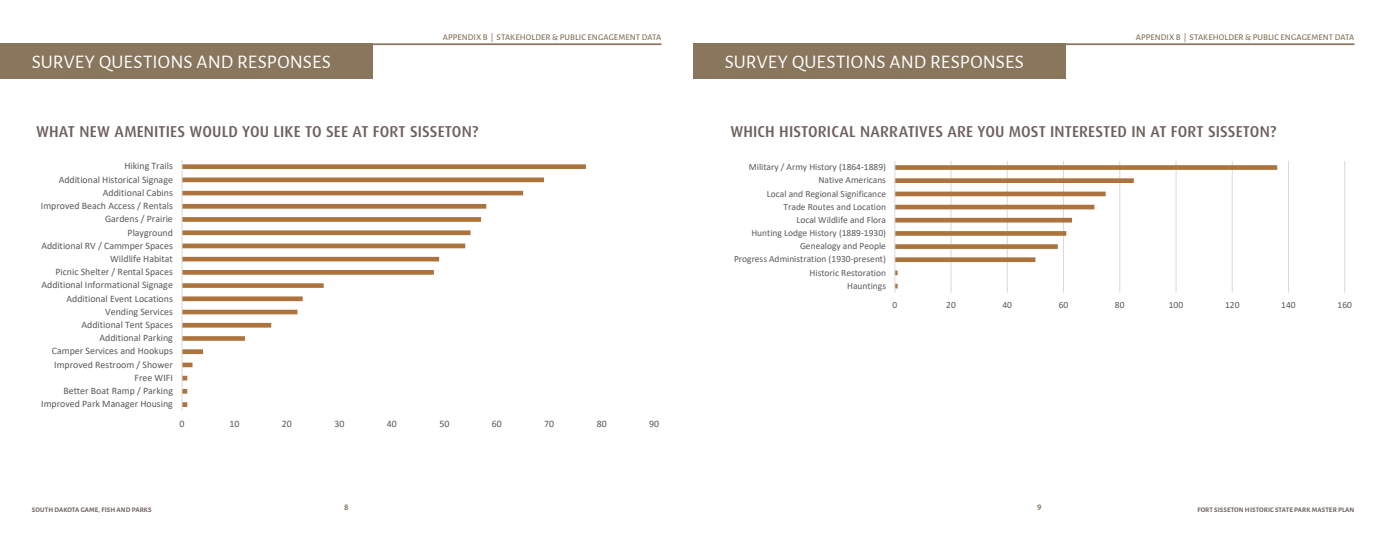
<style>
.page{position:relative;width:1386px;height:536px;background:#fff}
.page>*{position:absolute;margin:0;border:0;box-sizing:border-box;transform-origin:0 0}
.t1{font:19.25px "Alegreya Sans";letter-spacing:.005em;color:#fff}
.t2{font:500 15.75px "Dax Pro";letter-spacing:.005em;color:#6d605d}
.t3{font:9.89px "Calibri";color:#595959}
.t4{font:9.45px "Calibri";color:#595959}
.t5{font:500 8.75px "Alegreya Sans";letter-spacing:.01em;color:#89765d}
.t6{font:700 7.88px "Dax Pro";color:#89765d}
.t7{font:700 7px "Alegreya Sans";letter-spacing:.02em;color:#6d605d}
</style>
<div class="page">
<hr style="left:0;top:43px;width:662px;height:2px;background:#89765d">
<hr style="left:724px;top:43px;width:630px;height:2px;background:#89765d">
<div style="left:0;top:43px;width:372px;height:36px;background:#89765d"></div>
<div style="left:693px;top:43px;width:372px;height:36px;background:#89765d"></div>
<svg style="left:183px;top:164px;width:403px;height:243px"></svg>
<hr style="left:182px;top:160px;width:1px;height:251px;background:#dad9d8">
<hr style="left:951px;top:161px;width:1px;height:131px;background:#dad9d8">
<hr style="left:1007px;top:161px;width:1px;height:131px;background:#dad9d8">
<hr style="left:1063px;top:161px;width:1px;height:131px;background:#dad9d8">
<hr style="left:1119px;top:161px;width:1px;height:131px;background:#dad9d8">
<hr style="left:1176px;top:161px;width:1px;height:131px;background:#dad9d8">
<hr style="left:1232px;top:161px;width:1px;height:131px;background:#dad9d8">
<hr style="left:1288px;top:161px;width:1px;height:131px;background:#dad9d8">
<hr style="left:1344px;top:161px;width:1px;height:131px;background:#dad9d8">
<svg style="left:895px;top:165px;width:382px;height:123px"></svg>
<hr style="left:894px;top:161px;width:1px;height:131px;background:#dad9d8">
<h1 class="t1" style="left:32px;top:48px;width:301px">SURVEY QUESTIONS AND RESPONSES</h1>
<p class="t5" style="left:443px;top:30px;width:220px">APPENDIX B | STAKEHOLDER &amp; PUBLIC ENGAGEMENT DATA</p>
<p class="t5" style="left:1136px;top:30px;width:220px">APPENDIX B | STAKEHOLDER &amp; PUBLIC ENGAGEMENT DATA</p>
<h1 class="t1" style="left:725px;top:48px;width:301px">SURVEY QUESTIONS AND RESPONSES</h1>
<h2 class="t2" style="left:36px;top:122px;width:444px">WHAT NEW AMENITIES WOULD YOU LIKE TO SEE AT FORT SISSETON?</h2>
<h2 class="t2" style="left:730px;top:122px;width:548px">WHICH HISTORICAL NARRATIVES ARE YOU MOST INTERESTED IN AT FORT SISSETON?</h2>
<p class="t3" style="left:124px;top:159px;width:50px">Hiking Trails</p>
<p class="t3" style="left:59px;top:172px;width:116px">Additional Historical Signage</p>
<p class="t3" style="left:103px;top:186px;width:71px">Additional Cabins</p>
<p class="t3" style="left:41px;top:199px;width:134px">Improved Beach Access / Rentals</p>
<p class="t3" style="left:105px;top:212px;width:69px">Gardens / Prairie</p>
<p class="t3" style="left:128px;top:225px;width:47px">Playground</p>
<p class="t3" style="left:41px;top:238px;width:133px">Additional RV / Cammper Spaces</p>
<p class="t3" style="left:110px;top:252px;width:64px">Wildlife Habitat</p>
<p class="t3" style="left:55px;top:265px;width:119px">Picnic Shelter / Rental Spaces</p>
<p class="t3" style="left:41px;top:278px;width:133px">Additional Informational Signage</p>
<p class="t3" style="left:66px;top:291px;width:108px">Additional Event Locations</p>
<p class="t3" style="left:105px;top:304px;width:69px">Vending Services</p>
<p class="t3" style="left:82px;top:318px;width:93px">Additional Tent Spaces</p>
<p class="t3" style="left:100px;top:331px;width:75px">Additional Parking</p>
<p class="t3" style="left:52px;top:344px;width:122px">Camper Services and Hookups</p>
<p class="t3" style="left:54px;top:357px;width:120px">Improved Restroom / Shower</p>
<p class="t3" style="left:135px;top:370px;width:40px">Free WIFI</p>
<p class="t3" style="left:63px;top:384px;width:111px">Better Boat Ramp / Parking</p>
<p class="t3" style="left:41px;top:397px;width:133px">Improved Park Manager Housing</p>
<p class="t3" style="left:180px;top:416px;width:6px">0</p>
<p class="t3" style="left:229px;top:416px;width:11px">10</p>
<p class="t3" style="left:282px;top:416px;width:11px">20</p>
<p class="t3" style="left:334px;top:416px;width:11px">30</p>
<p class="t3" style="left:387px;top:416px;width:11px">40</p>
<p class="t3" style="left:439px;top:416px;width:11px">50</p>
<p class="t3" style="left:492px;top:416px;width:11px">60</p>
<p class="t3" style="left:544px;top:416px;width:11px">70</p>
<p class="t3" style="left:597px;top:416px;width:11px">80</p>
<p class="t3" style="left:649px;top:416px;width:11px">90</p>
<p class="t4" style="left:749px;top:160px;width:139px">Military / Army History (1864-1889)</p>
<p class="t4" style="left:818px;top:173px;width:69px">Native Americans</p>
<p class="t4" style="left:767px;top:187px;width:121px">Local and Regional Significance</p>
<p class="t4" style="left:784px;top:200px;width:104px">Trade Routes and Location</p>
<p class="t4" style="left:796px;top:213px;width:91px">Local Wildlife and Flora</p>
<p class="t4" style="left:751px;top:226px;width:136px">Hunting Lodge History (1889-1930)</p>
<p class="t4" style="left:800px;top:239px;width:87px">Genealogy and People</p>
<p class="t4" style="left:734px;top:252px;width:154px">Progress Administration (1930-present)</p>
<p class="t4" style="left:810px;top:266px;width:78px">Historic Restoration</p>
<p class="t4" style="left:847px;top:279px;width:40px">Hauntings</p>
<p class="t4" style="left:892px;top:298px;width:6px">0</p>
<p class="t4" style="left:946px;top:298px;width:11px">20</p>
<p class="t4" style="left:1003px;top:298px;width:11px">40</p>
<p class="t4" style="left:1059px;top:298px;width:11px">60</p>
<p class="t4" style="left:1115px;top:298px;width:11px">80</p>
<p class="t4" style="left:1169px;top:298px;width:16px">100</p>
<p class="t4" style="left:1225px;top:298px;width:16px">120</p>
<p class="t4" style="left:1281px;top:298px;width:16px">140</p>
<p class="t4" style="left:1338px;top:298px;width:16px">160</p>
<p class="t7" style="left:32px;top:504px;width:121px">SOUTH DAKOTA GAME, FISH AND PARKS</p>
<p class="t6" style="left:344px;top:502px;width:6px">8</p>
<p class="t6" style="left:1037px;top:502px;width:6px">9</p>
<p class="t7" style="left:1197px;top:504px;width:159px">FORT SISSETON HISTORIC STATE PARK MASTER PLAN</p>
</div>
